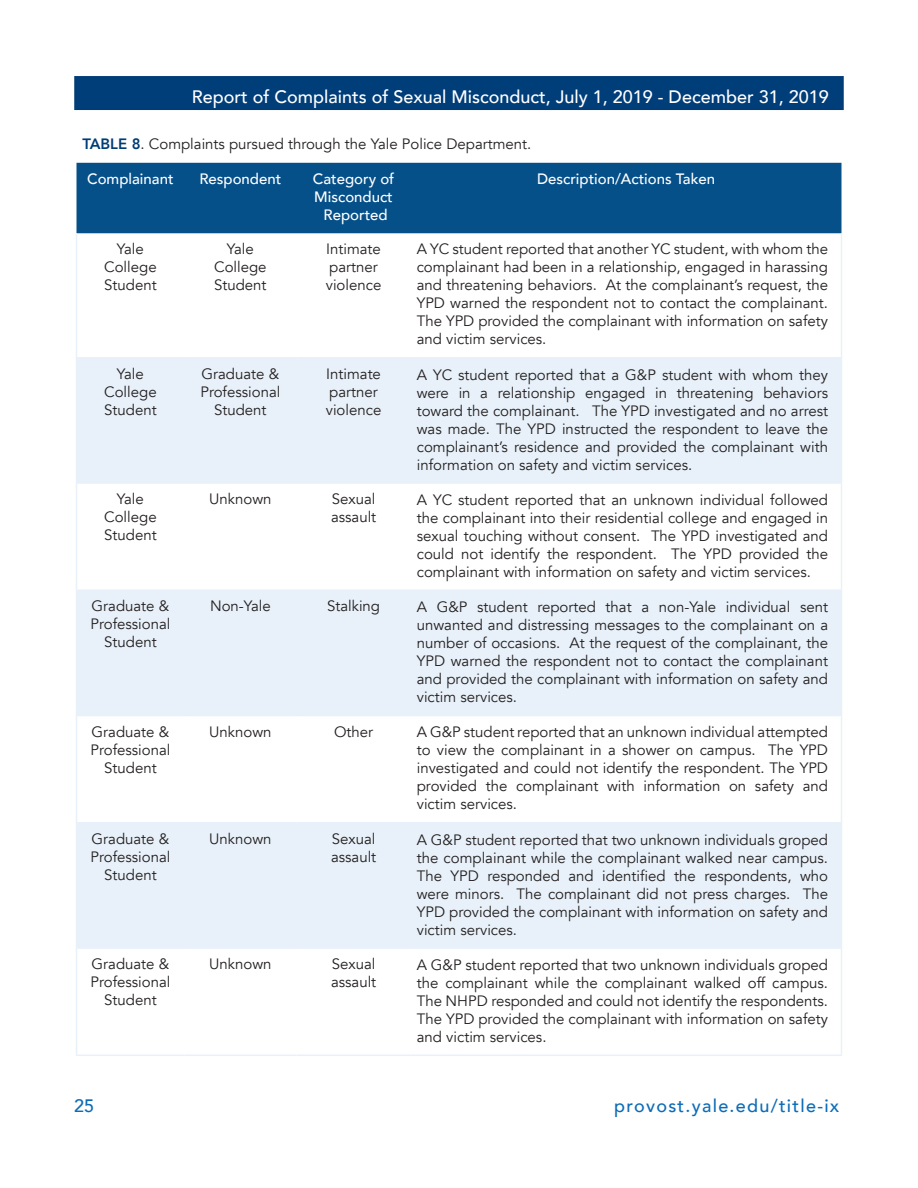
<style>
.page{position:relative;width:918px;height:1188px;background:#fff}
.page>*{position:absolute;margin:0;border:0;box-sizing:border-box;transform-origin:0 0}
.t1{font:500 18px "Avenir";color:#fff}
.t2{font:500 18px "Avenir";letter-spacing:.07em;color:#0d6cb6}
.Body_text_MG_correct{font:15px/18px "Avenir";color:#231f20;text-align:justify}
.Figure_Table_TOC_Ent{font:500 15px "Avenir";color:#fff}
.Table-_top_label_MG{font:15px "Avenir";color:#231f20}
.s1{font-weight:800;color:#013c76}
</style>
<div class="page">
<div style="left:75px;top:77px;width:768px;height:32px;background:#003e7a"></div>
<div style="left:74px;top:76px;width:770px;height:34px;border:2px solid #013c76"></div>
<div style="left:76px;top:163px;width:766px;height:70px;background:#06508a"></div>
<svg style="left:77px;top:359px;width:764px;height:588px;fill:#e8f1f9"></svg>
<hr style="left:76px;top:233px;width:1px;height:124px;background:#e8f1f9">
<hr style="left:841px;top:233px;width:1px;height:124px;background:#e8f1f9">
<hr style="left:76px;top:357px;width:108px;height:2px;background:#e8f1f9">
<hr style="left:76px;top:359px;width:1px;height:123px;background:#e8f1f9">
<hr style="left:184px;top:357px;width:112px;height:2px;background:#e8f1f9">
<hr style="left:296px;top:357px;width:115px;height:2px;background:#e8f1f9">
<hr style="left:411px;top:357px;width:431px;height:2px;background:#e8f1f9">
<hr style="left:841px;top:359px;width:1px;height:123px;background:#e8f1f9">
<hr style="left:76px;top:482px;width:108px;height:2px;background:#e8f1f9">
<hr style="left:76px;top:484px;width:1px;height:106px;background:#e8f1f9">
<hr style="left:184px;top:482px;width:112px;height:2px;background:#e8f1f9">
<hr style="left:296px;top:482px;width:115px;height:2px;background:#e8f1f9">
<hr style="left:411px;top:482px;width:431px;height:2px;background:#e8f1f9">
<hr style="left:841px;top:484px;width:1px;height:106px;background:#e8f1f9">
<hr style="left:76px;top:590px;width:108px;height:1px;background:#e8f1f9">
<hr style="left:76px;top:591px;width:1px;height:124px;background:#e8f1f9">
<hr style="left:184px;top:590px;width:112px;height:1px;background:#e8f1f9">
<hr style="left:296px;top:590px;width:115px;height:1px;background:#e8f1f9">
<hr style="left:411px;top:590px;width:431px;height:1px;background:#e8f1f9">
<hr style="left:841px;top:591px;width:1px;height:124px;background:#e8f1f9">
<hr style="left:76px;top:715px;width:108px;height:1px;background:#e8f1f9">
<hr style="left:76px;top:716px;width:1px;height:106px;background:#e8f1f9">
<hr style="left:184px;top:715px;width:112px;height:1px;background:#e8f1f9">
<hr style="left:296px;top:715px;width:115px;height:1px;background:#e8f1f9">
<hr style="left:411px;top:715px;width:431px;height:1px;background:#e8f1f9">
<hr style="left:841px;top:716px;width:1px;height:106px;background:#e8f1f9">
<hr style="left:76px;top:822px;width:108px;height:2px;background:#e8f1f9">
<hr style="left:76px;top:824px;width:1px;height:123px;background:#e8f1f9">
<hr style="left:184px;top:822px;width:112px;height:2px;background:#e8f1f9">
<hr style="left:296px;top:822px;width:115px;height:2px;background:#e8f1f9">
<hr style="left:411px;top:822px;width:431px;height:2px;background:#e8f1f9">
<hr style="left:841px;top:824px;width:1px;height:123px;background:#e8f1f9">
<hr style="left:76px;top:947px;width:108px;height:2px;background:#e8f1f9">
<hr style="left:76px;top:949px;width:1px;height:106px;background:#e8f1f9">
<hr style="left:184px;top:947px;width:112px;height:2px;background:#e8f1f9">
<hr style="left:296px;top:947px;width:115px;height:2px;background:#e8f1f9">
<hr style="left:411px;top:947px;width:431px;height:2px;background:#e8f1f9">
<hr style="left:841px;top:949px;width:1px;height:106px;background:#e8f1f9">
<hr style="left:76px;top:1055px;width:108px;height:1px;background:#e8f1f9">
<hr style="left:184px;top:1055px;width:112px;height:1px;background:#e8f1f9">
<hr style="left:296px;top:1055px;width:115px;height:1px;background:#e8f1f9">
<hr style="left:411px;top:1055px;width:431px;height:1px;background:#e8f1f9">
<p class="t1" style="left:192px;top:81px;width:638px">Report of Complaints of Sexual Misconduct, July 1, 2019 - December 31, 2019</p>
<p class="Table-_top_label_MG" style="left:82px;top:135px;width:450px"><span class="s1">TABLE 8</span>. Complaints pursued through the Yale Police Department.</p>
<p class="Figure_Table_TOC_Ent" style="left:87px;top:166px;width:88px">Complainant</p>
<p class="Figure_Table_TOC_Ent" style="left:199px;top:166px;width:83px">Respondent</p>
<p class="Figure_Table_TOC_Ent" style="left:313px;top:166px;width:83px">Category of</p>
<p class="Figure_Table_TOC_Ent" style="left:314px;top:184px;width:80px">Misconduct</p>
<p class="Figure_Table_TOC_Ent" style="left:324px;top:202px;width:66px">Reported</p>
<p class="Figure_Table_TOC_Ent" style="left:537px;top:166px;width:180px">Description/Actions Taken</p>
<p class="Body_text_MG_correct" style="left:117px;top:240px;width:28px">Yale</p>
<p class="Body_text_MG_correct" style="left:104px;top:258px;width:54px">College</p>
<p class="Body_text_MG_correct" style="left:104px;top:276px;width:54px">Student</p>
<p class="Body_text_MG_correct" style="left:117px;top:365px;width:28px">Yale</p>
<p class="Body_text_MG_correct" style="left:104px;top:383px;width:54px">College</p>
<p class="Body_text_MG_correct" style="left:104px;top:401px;width:54px">Student</p>
<p class="Body_text_MG_correct" style="left:117px;top:490px;width:28px">Yale</p>
<p class="Body_text_MG_correct" style="left:104px;top:508px;width:54px">College</p>
<p class="Body_text_MG_correct" style="left:104px;top:526px;width:54px">Student</p>
<p class="Body_text_MG_correct" style="left:92px;top:597px;width:79px">Graduate &amp;</p>
<p class="Body_text_MG_correct" style="left:90px;top:615px;width:81px">Professional</p>
<p class="Body_text_MG_correct" style="left:104px;top:633px;width:54px">Student</p>
<p class="Body_text_MG_correct" style="left:227px;top:240px;width:28px">Yale</p>
<p class="Body_text_MG_correct" style="left:214px;top:258px;width:54px">College</p>
<p class="Body_text_MG_correct" style="left:214px;top:276px;width:54px">Student</p>
<p class="Body_text_MG_correct" style="left:326px;top:240px;width:56px">Intimate</p>
<p class="Body_text_MG_correct" style="left:329px;top:258px;width:50px">partner</p>
<p class="Body_text_MG_correct" style="left:326px;top:276px;width:57px">violence</p>
<p class="Body_text_MG_correct" style="left:417px;top:240px;width:413px">A YC student reported that another YC student, with whom the complainant had been in a relationship, engaged in harassing and threatening behaviors. At the complainant’s request, the YPD warned the respondent not to contact the complainant.<br>The YPD provided the complainant with information on safety and victim services.</p>
<p class="Body_text_MG_correct" style="left:202px;top:365px;width:79px">Graduate &amp;</p>
<p class="Body_text_MG_correct" style="left:200px;top:383px;width:81px">Professional</p>
<p class="Body_text_MG_correct" style="left:214px;top:401px;width:54px">Student</p>
<p class="Body_text_MG_correct" style="left:326px;top:365px;width:56px">Intimate</p>
<p class="Body_text_MG_correct" style="left:329px;top:383px;width:50px">partner</p>
<p class="Body_text_MG_correct" style="left:326px;top:401px;width:57px">violence</p>
<p class="Body_text_MG_correct" style="left:417px;top:366px;width:413px">A YC student reported that a G&amp;P student with whom they were in a relationship engaged in threatening behaviors toward the complainant. The YPD investigated and no arrest was made. The YPD instructed the respondent to leave the complainant’s residence and provided the complainant with information on safety and victim services.</p>
<p class="Body_text_MG_correct" style="left:209px;top:490px;width:64px">Unknown</p>
<p class="Body_text_MG_correct" style="left:332px;top:490px;width:45px">Sexual</p>
<p class="Body_text_MG_correct" style="left:331px;top:508px;width:47px">assault</p>
<p class="Body_text_MG_correct" style="left:417px;top:491px;width:413px">A YC student reported that an unknown individual followed the complainant into their residential college and engaged in sexual touching without consent. The YPD investigated and could not identify the respondent. The YPD provided the complainant with information on safety and victim services.</p>
<p class="Body_text_MG_correct" style="left:210px;top:597px;width:62px">Non-Yale</p>
<p class="Body_text_MG_correct" style="left:327px;top:597px;width:55px">Stalking</p>
<p class="Body_text_MG_correct" style="left:417px;top:598px;width:413px">A G&amp;P student reported that a non-Yale individual sent unwanted and distressing messages to the complainant on a number of occasions. At the request of the complainant, the YPD warned the respondent not to contact the complainant and provided the complainant with information on safety and victim services.</p>
<p class="Body_text_MG_correct" style="left:90px;top:723px;width:81px;text-align:center">Graduate &amp;<br>Professional<br>Student</p>
<p class="Body_text_MG_correct" style="left:209px;top:723px;width:64px">Unknown</p>
<p class="Body_text_MG_correct" style="left:334px;top:723px;width:41px">Other</p>
<p class="Body_text_MG_correct" style="left:417px;top:723px;width:413px">A G&amp;P student reported that an unknown individual attempted to view the complainant in a shower on campus. The YPD investigated and could not identify the respondent. The YPD provided the complainant with information on safety and victim services.</p>
<p class="Body_text_MG_correct" style="left:92px;top:830px;width:79px">Graduate &amp;</p>
<p class="Body_text_MG_correct" style="left:90px;top:848px;width:81px">Professional</p>
<p class="Body_text_MG_correct" style="left:104px;top:866px;width:54px">Student</p>
<p class="Body_text_MG_correct" style="left:209px;top:830px;width:64px">Unknown</p>
<p class="Body_text_MG_correct" style="left:332px;top:830px;width:45px">Sexual</p>
<p class="Body_text_MG_correct" style="left:331px;top:848px;width:47px">assault</p>
<p class="Body_text_MG_correct" style="left:417px;top:831px;width:413px">A G&amp;P student reported that two unknown individuals groped the complainant while the complainant walked near campus.<br>The YPD responded and identified the respondents, who were minors. The complainant did not press charges. The YPD provided the complainant with information on safety and victim services.</p>
<p class="Body_text_MG_correct" style="left:92px;top:955px;width:79px">Graduate &amp;</p>
<p class="Body_text_MG_correct" style="left:90px;top:973px;width:81px">Professional</p>
<p class="Body_text_MG_correct" style="left:104px;top:991px;width:54px">Student</p>
<p class="Body_text_MG_correct" style="left:209px;top:955px;width:64px">Unknown</p>
<p class="Body_text_MG_correct" style="left:332px;top:955px;width:45px">Sexual</p>
<p class="Body_text_MG_correct" style="left:331px;top:973px;width:47px">assault</p>
<p class="Body_text_MG_correct" style="left:417px;top:956px;width:413px">A G&amp;P student reported that two unknown individuals groped the complainant while the complainant walked off campus.<br>The NHPD responded and could not identify the respondents.<br>The YPD provided the complainant with information on safety and victim services.</p>
<p class="t2" style="left:74px;top:1090px;width:22px">25</p>
<p class="t2" style="left:614px;top:1090px;width:227px">provost.yale.edu/title-ix</p>
</div>
